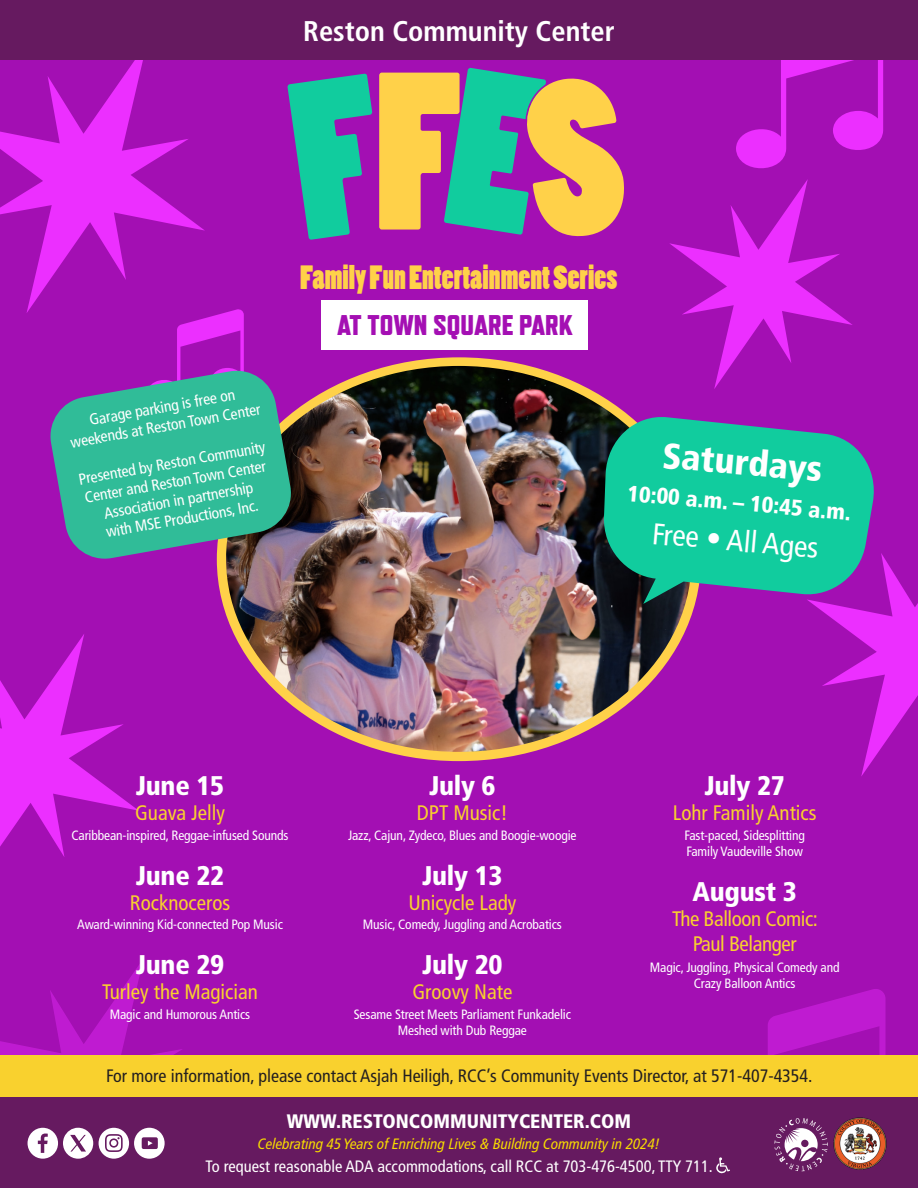
<style>
.page{position:relative;width:918px;height:1188px;background:#fff}
.page>*{position:absolute;margin:0;border:0;box-sizing:border-box;transform-origin:0 0}
.t1{font:209.25px "Poplar Std";color:#ffd149}
.Section_Title{font:900 condensed 36px "Frutiger LT Std";color:#fff}
.t2{font:31.5px "Poplar Std";color:#ffd149}
.Section_Title-2{font:condensed 30px "Frutiger LT Std";color:#fff}
.t3{font:700 condensed 28.5px "Frutiger LT Std";color:#fff}
.Section_Title-3{font:800 28.5px "Refrigerator Deluxe";color:#a40fb3}
.Headline_01{font:900 condensed 27px "Frutiger LT Std";letter-spacing:-.01em;color:#fff}
.Section_Title-4{font:900 condensed 22.5px "Frutiger LT Std";color:#fff}
.Section_Title-5{font:condensed 21px "Frutiger LT Std";color:#f9d12e}
.Headline_01-2{font:condensed 21px/25.2px "Frutiger LT Std";letter-spacing:-.02em;color:#f9d12e;text-align:center}
.Headline_01-3{font:condensed 21px "Frutiger LT Std";color:#f9d12e}
.Paragraph{font:900 condensed 19.5px "Frutiger LT Std";color:#fff}
.t4{font:condensed 18px "Frutiger LT Std";color:#231f20}
.t5{font:condensed 16.5px "Frutiger LT Std";color:#fff}
.Headline_01-4{font:condensed 15.75px/18.9px "Frutiger LT Std";color:#fff;text-align:center}
.t6{font:italic condensed 15px "Frutiger LT Pro";color:#f7db00}
.Headline_01-5{font:condensed 13.5px/16.2px "Frutiger LT Std";letter-spacing:-.01em;color:#fff;text-align:center}
.Section_Title-6{font:condensed 13.5px "Frutiger LT Std";letter-spacing:-.01em;color:#fff}
</style>
<div class="page">
<div style="left:0;top:17px;width:918px;height:1171px;background:#a30fb3"></div>
<img style="left:226px;top:366px;width:466px;height:386px">
<svg style="left:603px;top:414px;width:271px;height:190px;background:#23a896"></svg>
<svg style="left:0;top:60px;width:205px;height:253px"></svg>
<svg style="left:807px;top:521px;width:111px;height:255px"></svg>
<svg style="left:0;top:634px;width:139px;height:223px"></svg>
<svg style="left:0;top:960px;width:182px;height:95px"></svg>
<svg style="left:148px;top:309px;width:96px;height:59px"></svg>
<svg style="left:669px;top:60px;width:214px;height:329px"></svg>
<div style="left:322px;top:300px;width:266px;height:49px;background:#fff"></div>
<svg style="left:50px;top:368px;width:244px;height:194px;fill:#30bc98"></svg>
<div style="left:0;top:1097px;width:918px;height:91px;background:#661a60"></div>
<div style="left:0;top:1055px;width:918px;height:42px;background:#f9d12e"></div>
<svg style="left:99px;top:1128px;width:66px;height:31px"></svg>
<svg style="left:28px;top:1128px;width:65px;height:31px"></svg>
<svg style="left:716px;top:989px;width:170px;height:184px"></svg>
<div style="left:0;top:0;width:918px;height:60px;background:#661a60"></div>
<p class="t3" style="left:303px;top:14px;width:313px">Reston Community Center</p>
<p class="t1" style="left:375px;top:37px;width:89px">F</p>
<p class="t2" style="left:300px;top:260px;width:319px">Family Fun Entertainment Series</p>
<p class="Headline_01-4" style="left:66px;top:415px;width:194px;rotate:-10deg">Garage parking is free on weekends at Reston Town Center</p>
<p class="Headline_01-4" style="left:77px;top:470px;width:191px;rotate:-10deg">Presented by Reston Community<br>Center and Reston Town Center<br>Association in partnership</p>
<p class="Headline_01-4" style="left:104px;top:523px;width:156px;rotate:-10deg">with MSE Productions, Inc.</p>
<p class="Section_Title-3" style="left:337px;top:308px;width:237px">AT TOWN SQUARE PARK</p>
<p class="Section_Title" style="left:664px;top:434px;width:162px;rotate:5deg">Saturdays</p>
<p class="Section_Title-4" style="left:629px;top:479px;width:226px;rotate:5deg">10:00 a.m. – 10:45 a.m.</p>
<p class="Section_Title-2" style="left:654px;top:516px;width:168px;rotate:5deg">Free • All Ages</p>
<p class="Headline_01" style="left:136px;top:769px;width:90px">June 15</p>
<p class="Section_Title-5" style="left:135px;top:800px;width:91px">Guava Jelly</p>
<p class="Section_Title-6" style="left:72px;top:827px;width:218px">Caribbean-inspired, Reggae-infused Sounds</p>
<p class="Headline_01" style="left:136px;top:859px;width:90px">June 22</p>
<p class="Section_Title-5" style="left:130px;top:890px;width:102px">Rocknoceros</p>
<p class="Headline_01-5" style="left:77px;top:917px;width:207px">Award-winning Kid-connected Pop Music</p>
<p class="Headline_01" style="left:136px;top:949px;width:90px">June 29</p>
<p class="Section_Title-5" style="left:102px;top:980px;width:157px">Turley the Magician</p>
<p class="Section_Title-6" style="left:110px;top:1006px;width:142px">Magic and Humorous Antics</p>
<p class="Headline_01" style="left:429px;top:769px;width:68px">July 6</p>
<p class="Section_Title-5" style="left:417px;top:800px;width:92px">DPT Music!</p>
<p class="Headline_01-5" style="left:348px;top:827px;width:230px">Jazz, Cajun, Zydeco, Blues and Boogie-woogie</p>
<p class="Headline_01" style="left:422px;top:859px;width:82px">July 13</p>
<p class="Section_Title-5" style="left:408px;top:890px;width:110px">Unicycle Lady</p>
<p class="Headline_01-5" style="left:363px;top:917px;width:200px">Music, Comedy, Juggling and Acrobatics</p>
<p class="Headline_01" style="left:422px;top:949px;width:82px">July 20</p>
<p class="Headline_01-3" style="left:412px;top:980px;width:101px">Groovy Nate</p>
<p class="Headline_01-5" style="left:354px;top:1006px;width:219px">Sesame Street Meets Parliament Funkadelic<br>Meshed with Dub Reggae</p>
<p class="Headline_01" style="left:705px;top:769px;width:82px">July 27</p>
<p class="Section_Title-5" style="left:673px;top:800px;width:145px">Lohr Family Antics</p>
<p class="Headline_01-5" style="left:684px;top:827px;width:122px">Fast-paced, Sidesplitting</p>
<p class="Headline_01-5" style="left:686px;top:843px;width:118px">Family Vaudeville Show</p>
<p class="Headline_01" style="left:693px;top:875px;width:106px">August 3</p>
<p class="Headline_01-2" style="left:672px;top:906px;width:147px">The Balloon Comic:<br>Paul Belanger</p>
<p class="Headline_01-5" style="left:650px;top:959px;width:191px">Magic, Juggling, Physical Comedy and</p>
<p class="Headline_01-5" style="left:694px;top:976px;width:103px">Crazy Balloon Antics</p>
<p class="t4" style="left:106px;top:1065px;width:708px">For more information, please contact Asjah Heiligh, RCC’s Community Events Director, at 571-407-4354.</p>
<p class="Paragraph" style="left:287px;top:1110px;width:346px">WWW.RESTONCOMMUNITYCENTER.COM</p>
<p class="t6" style="left:258px;top:1135px;width:404px">Celebrating 45 Years of Enriching Lives &amp; Building Community in 2024!</p>
<p class="t5" style="left:206px;top:1157px;width:509px">To request reasonable ADA accommodations, call RCC at 703-476-4500, TTY 711.</p>
</div>
